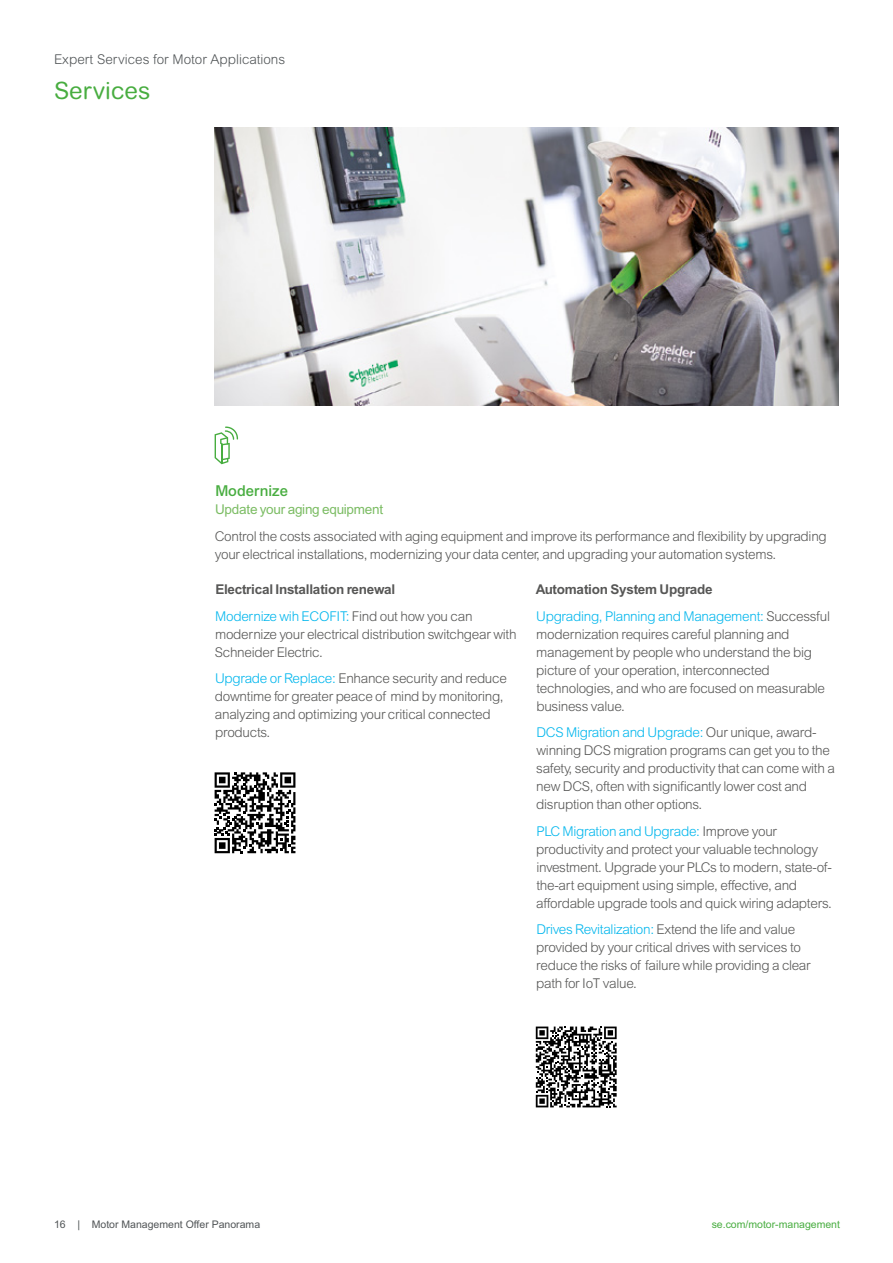
<style>
.page{position:relative;width:893px;height:1263px;background:#fff}
.page>*{position:absolute;margin:0;border:0;box-sizing:border-box;transform-origin:0 0}
.t1{font:24px "Arial Rounded MT Pro";color:#48ad40}
.t2{font:500 15px "Arial MT Pro";color:#48ad40}
.t3{font:300 13.5px/18px "Arial MT Pro";letter-spacing:-.02em;color:#575756}
.t4{font:300 13.5px/26.5px "Arial MT Pro";letter-spacing:-.02em;color:#00b6ed}
.t5{font:700 13.5px/26.5px "Arial MT Pro";letter-spacing:-.02em;color:#575756}
.t6{font:300 13.5px "Arial Rounded MT Pro";color:#505456}
.t7{font:13.5px "Arial MT Pro";letter-spacing:-.02em;color:#7bbc63}
.t8{font:10.5px "Arial MT Std";color:#505456}
.t9{font:10.5px "Arial MT Std";color:#48ad40}
.s1{font-weight:700;color:#575756}
.s2{color:#575756}
.s3{color:#00b6ed}
.s4{font-weight:300;color:#00b6ed}
.s5{font-weight:300}
</style>
<div class="page">
<svg style="left:215px;top:772px;width:80px;height:81px"></svg>
<svg style="left:536px;top:1026px;width:81px;height:81px"></svg>
<img style="left:215px;top:128px;width:624px;height:277px">
<svg style="left:215px;top:426px;width:23px;height:38px"></svg>
<p class="t6" style="left:54px;top:51px;width:233px">Expert Services for Motor Applications</p>
<h1 class="t1" style="left:54px;top:76px;width:98px">Services</h1>
<p class="t2" style="left:215px;top:482px;width:74px">Modernize</p>
<p class="t7" style="left:215px;top:502px;width:169px">Update your aging equipment</p>
<p class="t3" style="left:215px;top:527px;width:613px">Control the costs associated with aging equipment and improve its performance and flexibility by upgrading your electrical installations, modernizing your data center, and upgrading your automation systems.</p>
<p class="t4" style="left:536px;top:576px;width:296px"><span class="s1">Automation System Upgrade<br></span>Upgrading, Planning and Management: <span class="s2">Successful</span></p>
<p class="t3" style="left:536px;top:625px;width:290px">modernization requires careful planning and management by people who understand the big picture of your operation, interconnected technologies, and who are focused on measurable business value.</p>
<p class="t3" style="left:536px;top:724px;width:300px"><span class="s3">DCS Migration and Upgrade:</span> Our unique, award&shy;winning DCS migration programs can get you to the safety, security and productivity that can come with a new DCS, often with significantly lower cost and disruption than other options.</p>
<p class="t3" style="left:536px;top:822px;width:297px"><span class="s3">PLC Migration and Upgrade:</span> Improve your productivity and protect your valuable technology investment. Upgrade your PLCs to modern, state-of&shy;the-art equipment using simple, effective, and affordable upgrade tools and quick wiring adapters.</p>
<p class="t3" style="left:536px;top:921px;width:276px"><span class="s3">Drives Revitalization:</span> Extend the life and value provided by your critical drives with services to reduce the risks of failure while providing a clear path for IoT value.</p>
<p class="t5" style="left:215px;top:576px;width:259px">Electrical Installation renewal<br><span class="s4">Modernize wih ECOFIT:</span> <span class="s5">Find out how you can</span></p>
<p class="t3" style="left:215px;top:625px;width:303px">modernize your electrical distribution switchgear with<br>Schneider Electric.</p>
<p class="t3" style="left:215px;top:670px;width:293px"><span class="s3">Upgrade or Replace:</span> Enhance security and reduce downtime for greater peace of mind by monitoring, analyzing and optimizing your critical connected products.</p>
<p class="t8" style="left:54px;top:1219px;width:208px">16 | Motor Management Offer Panorama</p>
<p class="t9" style="left:712px;top:1218px;width:130px">se.com/motor-management</p>
</div>
